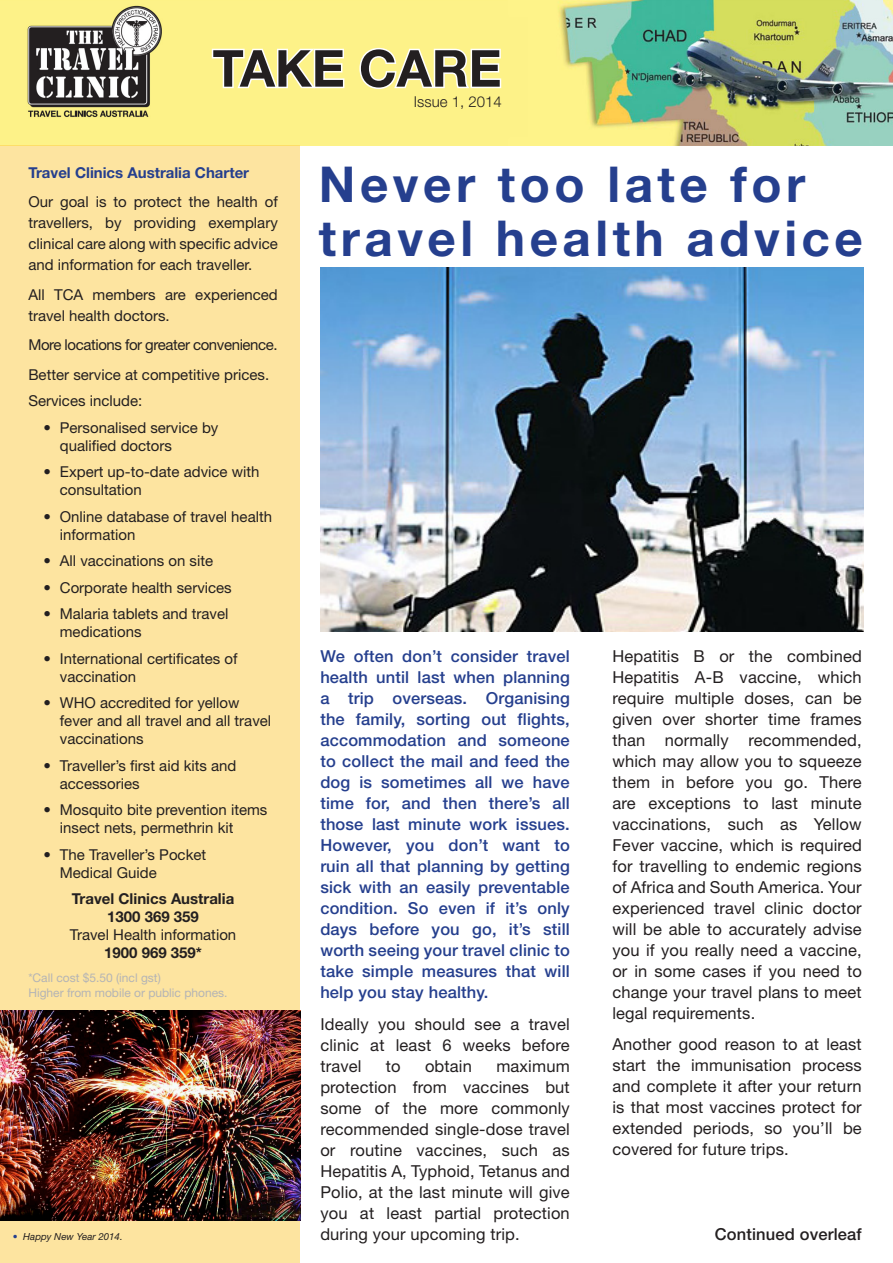
<style>
.page{position:relative;width:893px;height:1263px;background:#fff}
.page>*{position:absolute;margin:0;border:0;box-sizing:border-box;transform-origin:0 0}
.t1{font:700 51px "Helvetica Neue";color:#231f20}
.t2{font:700 49.5px/54px "Helvetica Neue";letter-spacing:.09em;color:#253f8e}
.t3{font:16.5px/21px "Helvetica Neue";letter-spacing:.01em;color:#231f20;text-align:justify}
.t4{font:500 16.5px/21px "Helvetica Neue";letter-spacing:.01em;color:#253f8e;text-align:justify}
.t5{font:500 16.5px "Helvetica Neue";letter-spacing:.01em;color:#231f20}
.t6{font:15px/18px "Helvetica Neue";color:#231f20}
.t7{font:700 15px/18px "Helvetica Neue";color:#231f20;text-align:center}
.t8{font:15px "Helvetica Neue";letter-spacing:-.025em;color:#231f20}
.t9{font:700 15px "Helvetica Neue";color:#253f8e}
.t10{font:300 15px "Helvetica Neue";color:#231f20}
.t11{font:12px/15px "Helvetica Neue";color:#b4b4b5}
.t12{font:italic 9.75px "Helvetica Neue";color:#231f20}
.s1{font-weight:400}
.s2{color:#253f8e}
</style>
<div class="page">
<img style="left:0;top:0;width:893px;height:145px">
<div style="left:0;top:145px;width:300px;height:1118px;background:#fde4a0"></div>
<svg style="left:210px;top:47px;width:136px;height:44px"></svg>
<svg style="left:358px;top:46px;width:145px;height:45px"></svg>
<img style="left:0;top:1011px;width:300px;height:209px">
<img style="left:320px;top:268px;width:543px;height:363px">
<p class="t1" style="left:213px;top:37px;width:290px">TAKE CARE</p>
<p class="t10" style="left:414px;top:92px;width:89px">Issue 1, 2014</p>
<p class="t9" style="left:28px;top:163px;width:222px">Travel Clinics Australia Charter</p>
<p class="t6" style="left:28px;top:191px;width:251px;line-height:21px;text-align:justify">Our goal is to protect the health of travellers, by providing exemplary clinical care along with specific advice and information for each traveller.</p>
<p class="t6" style="left:28px;top:284px;width:251px;line-height:21px">All TCA members are experienced travel health doctors.</p>
<p class="t8" style="left:28px;top:336px;width:251px">More locations for greater convenience.</p>
<p class="t6" style="left:28px;top:365px;width:242px">Better service at competitive prices.</p>
<p class="t6" style="left:28px;top:392px;width:115px">Services include:</p>
<p class="t6" style="left:60px;top:418px;width:160px;text-indent:-16px">• Personalised service by qualified doctors</p>
<p class="t6" style="left:60px;top:463px;width:201px;text-indent:-16px">• Expert up-to-date advice with consultation</p>
<p class="t6" style="left:60px;top:507px;width:214px;text-indent:-16px">• Online database of travel health information</p>
<p class="t6" style="left:43px;top:552px;width:171px">• All vaccinations on site</p>
<p class="t6" style="left:43px;top:578px;width:190px">• Corporate health services</p>
<p class="t6" style="left:60px;top:605px;width:170px;text-indent:-16px">• Malaria tablets and travel medications</p>
<p class="t6" style="left:60px;top:649px;width:179px;text-indent:-16px">• International certificates of vaccination</p>
<p class="t6" style="left:60px;top:694px;width:213px;text-indent:-16px">• WHO accredited for yellow fever and all travel and all travel vaccinations</p>
<p class="t6" style="left:60px;top:756px;width:178px;text-indent:-16px">• Traveller’s first aid kits and accessories</p>
<p class="t6" style="left:60px;top:801px;width:209px;text-indent:-16px">• Mosquito bite prevention items insect nets, permethrin kit</p>
<p class="t6" style="left:60px;top:845px;width:148px;text-indent:-16px">• The Traveller’s Pocket<br>Medical Guide</p>
<p class="t7" style="left:70px;top:890px;width:168px">Travel Clinics Australia<br>1300 369 359<br><span class="s1">Travel Health information<br></span>1900 969 359*</p>
<p class="t11" style="left:28px;top:970px;width:201px">*Call cost $5.50 (incl gst)<br>Higher from mobile or public phones.</p>
<p class="t2" style="left:319px;top:157px;width:545px">Never too late for travel health advice</p>
<p class="t3" style="left:612px;top:645px;width:251px">Hepatitis B or the combined Hepatitis A-B vaccine, which require multiple doses, can be given over shorter time frames than normally recommended, which may allow you to squeeze them in before you go. There are exceptions to last minute vaccinations, such as Yellow Fever vaccine, which is required for travelling to endemic regions of Africa and South America. Your experienced travel clinic doctor will be able to accurately advise you if you really need a vaccine, or in some cases if you need to change your travel plans to meet legal requirements.</p>
<p class="t3" style="left:612px;top:1033px;width:251px">Another good reason to at least start the immunisation process and complete it after your return is that most vaccines protect for extended periods, so you’ll be covered for future trips.</p>
<p class="t4" style="left:320px;top:646px;width:251px">We often don’t consider travel health until last when planning a trip overseas. Organising the family, sorting out flights, accommodation and someone to collect the mail and feed the dog is sometimes all we have time for, and then there’s all those last minute work issues.<br>However, you don’t want to ruin all that planning by getting sick with an easily preventable condition. So even if it’s only days before you go, it’s still worth seeing your travel clinic to take simple measures that will help you stay healthy.</p>
<p class="t3" style="left:320px;top:1013px;width:251px">Ideally you should see a travel clinic at least 6 weeks before travel</p>
<p class="t3" style="left:320px;top:1055px;width:251px;text-indent:176px">maximum protection from vaccines but some of the more commonly recommended single-dose travel or routine vaccines, such as Hepatitis A, Typhoid, Tetanus and Polio, at the last minute will give you at least partial protection during your upcoming trip.</p>
<p class="t3" style="left:386px;top:1055px;width:16px">to</p>
<p class="t3" style="left:425px;top:1055px;width:48px">obtain</p>
<p class="t12" style="left:13px;top:1231px;width:112px"><span class="s2">•</span> Happy New Year 2014.</p>
<p class="t5" style="left:715px;top:1224px;width:149px">Continued overleaf</p>
</div>
